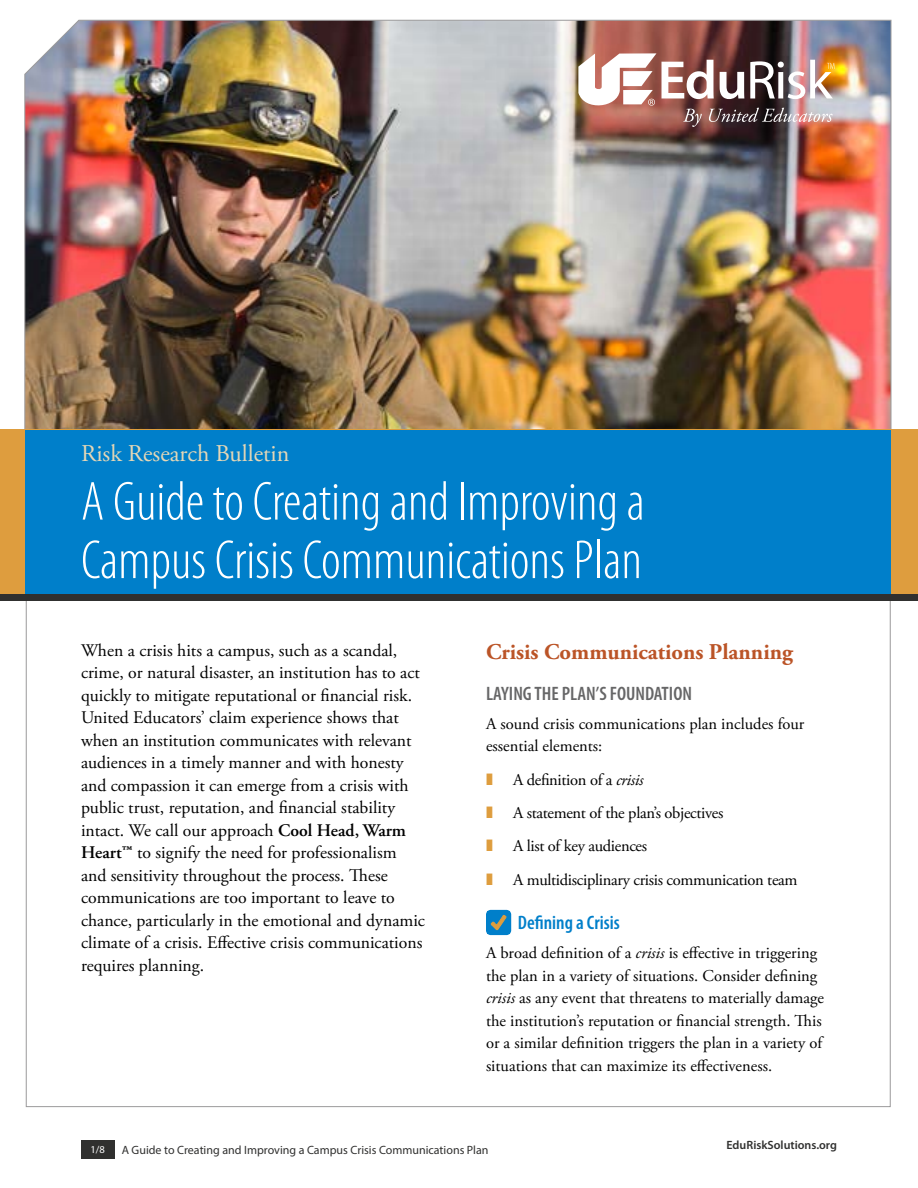
<style>
.page{position:relative;width:918px;height:1188px;background:#fff}
.page>*{position:absolute;margin:0;border:0;box-sizing:border-box;transform-origin:0 0}
.EduRisk_Doc_Title{font:300 condensed 55.5px/58.5px "Myriad Pro";color:#fff}
.EduRisk_Doc_Type{font:24px "Adobe Garamond Pro";color:#e5d7b6}
.EduRisk_Document_Hea{font:700 22.5px "Adobe Garamond Pro";color:#bb5427}
.EduRisk_Pullout_Subt{font:600 condensed 19.5px "Myriad Pro";color:#666667}
.t1{font:600 condensed 19.5px "Myriad Pro";color:#007fca}
.EduRisk_Text{font:17.7px/22.5px "Adobe Garamond Pro";color:#000}
.EduRisk_Text-2{font:16.5px/22.5px "Adobe Garamond Pro";color:#000}
.EduRisk_Text-3{font:16.5px "Adobe Garamond Pro";letter-spacing:-.02em;color:#000}
.t2{font:12px "Myriad Pro";color:#30302f}
.t3{font:600 12px "Myriad Pro";color:#30302f}
.t4{font:10.5px "Myriad Pro";color:#fff}
.s1{font-weight:600}
.s2{color:#de9d3e}
.s3{font-style:italic}
</style>
<div class="page">
<img style="left:24px;top:20px;width:867px;height:410px">
<svg style="left:683px;top:109px;width:19px;height:18px"></svg>
<svg style="left:708px;top:108px;width:125px;height:14px;background:#8a787a"></svg>
<svg style="left:662px;top:60px;width:52px;height:39px"></svg>
<svg style="left:720px;top:72px;width:24px;height:27px"></svg>
<img style="left:750px;top:60px;width:84px;height:39px">
<svg style="left:578px;top:53px;width:78px;height:59px"></svg>
<svg style="left:486px;top:910px;width:25px;height:25px"></svg>
<div style="left:0;top:430px;width:918px;height:167px;background:#de9d3e"></div>
<div style="left:26px;top:430px;width:865px;height:167px;background:#007fca"></div>
<div style="left:0;top:594px;width:918px;height:7px;background:#30302f"></div>
<div style="left:81px;top:1140px;width:33px;height:19px;background:#30302f"></div>
<h1 class="EduRisk_Doc_Type" style="left:81px;top:439px;width:210px">Risk Research Bulletin</h1>
<h1 class="EduRisk_Doc_Title" style="left:81px;top:473px;width:565px">A Guide to Creating and Improving a<br>Campus Crisis Communications Plan</h1>
<p class="EduRisk_Text" style="left:81px;top:639px;width:346px">When a crisis hits a campus, such as a scandal, crime, or natural disaster, an institution has to act quickly to mitigate reputational or financial risk.<br>United Educators’ claim experience shows that when an institution communicates with relevant audiences in a timely manner and with honesty and compassion it can emerge from a crisis with public trust, reputation, and financial stability intact. We call our approach <span class="s1">Cool Head, Warm Heart™</span> to signify the need for professionalism and sensitivity throughout the process. These communications are too important to leave to chance, particularly in the emotional and dynamic climate of a crisis. Effective crisis communications requires planning.</p>
<h2 class="EduRisk_Document_Hea" style="left:486px;top:639px;width:308px">Crisis Communications Planning</h2>
<h3 class="EduRisk_Pullout_Subt" style="left:486px;top:682px;width:208px">LAYING THE PLAN’S FOUNDATION</h3>
<p class="EduRisk_Text-2" style="left:486px;top:713px;width:320px">A sound crisis communications plan includes four essential elements:</p>
<p class="EduRisk_Text-3" style="left:486px;top:770px;width:159px"><span class="s2">❚</span> A definition of a <span class="s3">crisis</span></p>
<p class="EduRisk_Text-3" style="left:486px;top:803px;width:239px"><span class="s2">❚</span> A statement of the plan’s objectives</p>
<p class="EduRisk_Text-3" style="left:486px;top:836px;width:163px"><span class="s2">❚</span> A list of key audiences</p>
<p class="EduRisk_Text-3" style="left:486px;top:869px;width:313px"><span class="s2">❚</span> A multidisciplinary crisis communication team</p>
<h4 class="t1" style="left:518px;top:912px;width:103px">Defining a Crisis</h4>
<p class="EduRisk_Text-2" style="left:486px;top:942px;width:340px">A broad definition of a <span class="s3">crisis</span> is effective in triggering the plan in a variety of situations. Consider defining <span class="s3">crisis</span> as any event that threatens to materially damage the institution’s reputation or financial strength. This or a similar definition triggers the plan in a variety of situations that can maximize its effectiveness.</p>
<p class="t4" style="left:90px;top:1143px;width:16px">1/8</p>
<p class="t2" style="left:122px;top:1143px;width:368px">A Guide to Creating and Improving a Campus Crisis Communications Plan</p>
<p class="t3" style="left:727px;top:1138px;width:112px">EduRiskSolutions.org</p>
</div>
